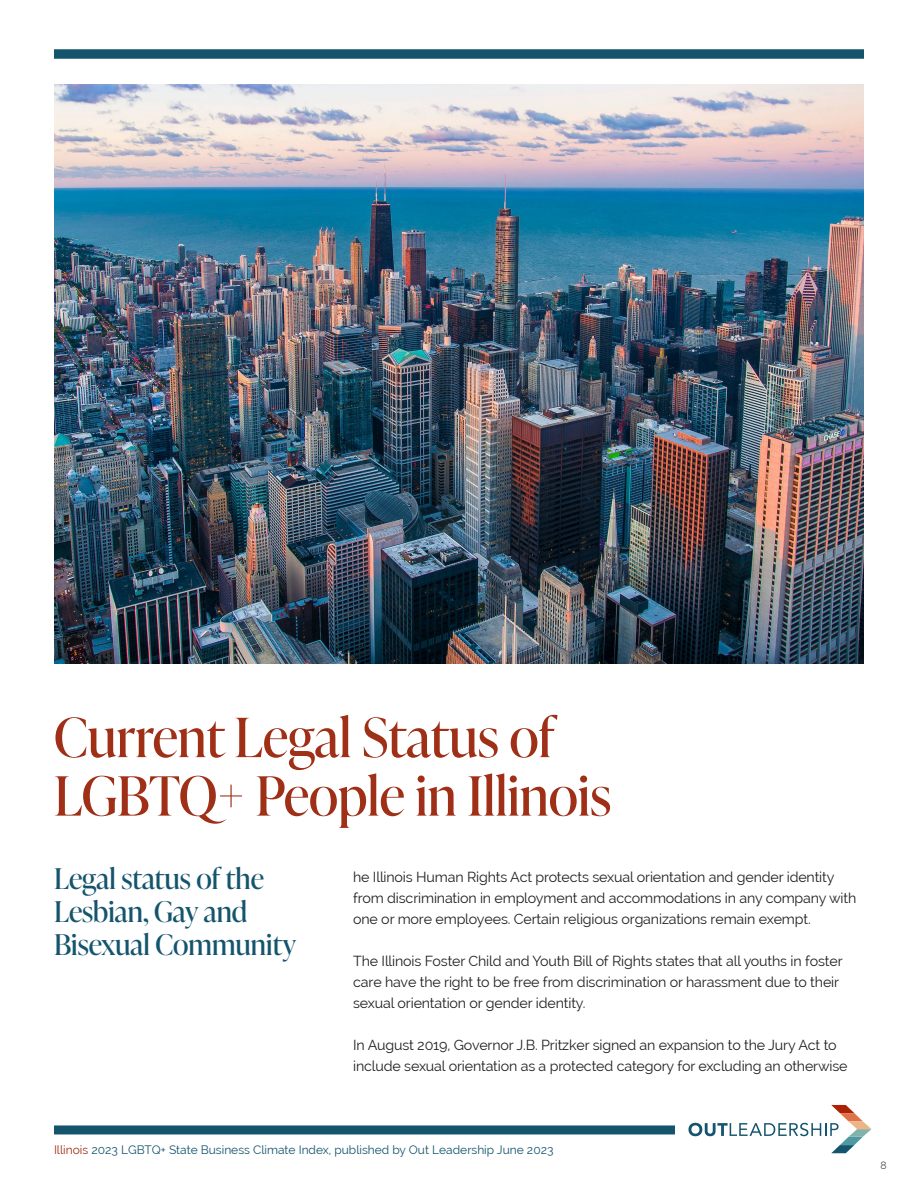
<style>
.page{position:relative;width:918px;height:1188px;background:#fff}
.page>*{position:absolute;margin:0;border:0;box-sizing:border-box;transform-origin:0 0}
.t1{font:54px/58.5px "Ivy Presto Display";color:#9f3017}
.t2{font:28.5px/33px "Ivy Presto Display";color:#14546d}
.t3{font:14.25px/21px "Raleway";letter-spacing:-.01em;color:#231f20}
.t4{font:12px "Raleway";color:#14546d}
.t5{font:300 10.5px "Raleway";color:#231f20}
.s1{color:#9f3017}
</style>
<div class="page">
<svg style="left:689px;top:1105px;width:182px;height:48px"></svg>
<img style="left:54px;top:84px;width:810px;height:579px">
<div style="left:54px;top:1125px;width:621px;height:9px;background:#14546d"></div>
<div style="left:54px;top:50px;width:810px;height:8px;background:#14546d"></div>
<p class="t1" style="left:54px;top:706px;width:559px">Current Legal Status of<br>LGBTQ+ People in Illinois</p>
<p class="t2" style="left:54px;top:861px;width:244px">Legal status of the<br>Lesbian, Gay and<br>Bisexual Community</p>
<p class="t3" style="left:353px;top:867px;width:505px">he Illinois Human Rights Act protects sexual orientation and gender identity from discrimination in employment and accommodations in any company with one or more employees. Certain religious organizations remain exempt.</p>
<p class="t3" style="left:353px;top:951px;width:491px">The Illinois Foster Child and Youth Bill of Rights states that all youths in foster care have the right to be free from discrimination or harassment due to their sexual orientation or gender identity.</p>
<p class="t3" style="left:353px;top:1035px;width:496px">In August 2019, Governor J.B. Pritzker signed an expansion to the Jury Act to include sexual orientation as a protected category for excluding an otherwise</p>
<p class="t4" style="left:54px;top:1143px;width:501px"><span class="s1">Illinois</span> 2023 LGBTQ+ State Business Climate Index, published by Out Leadership June 2023</p>
<p class="t5" style="left:880px;top:1157px;width:8px">8</p>
</div>
